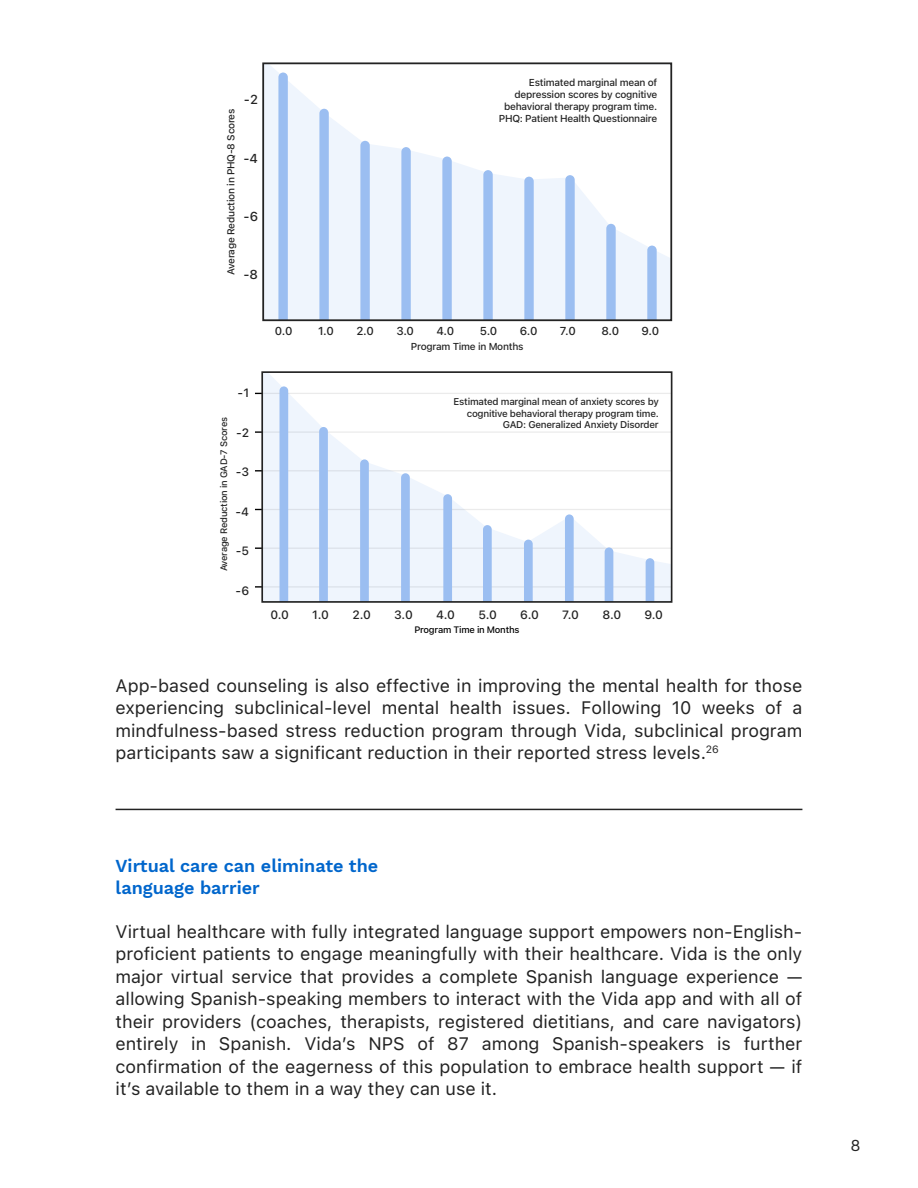
<style>
.page{position:relative;width:918px;height:1188px;background:#fff}
.page>*{position:absolute;margin:0;border:0;box-sizing:border-box;transform-origin:0 0}
.t1{font:18px/22.5px "SF Pro Text";color:#232323;text-align:justify}
.t2{font:600 18px/21.6px "Work Sans";color:#06c}
.t3{font:16.5px "Work Sans";color:#232323}
.t4{font:500 12.9px "SF Pro Text";color:#232323}
.t5{font:500 12px "SF Pro Text";color:#232323}
.t6{font:500 11.4px "SF Pro Text";color:#232323}
.t7{font:500 10.05px/12px "SF Pro Text";letter-spacing:-.025em;color:#232323;text-align:right}
.t8{font:500 9.75px/11.7px "SF Pro Text";letter-spacing:-.025em;color:#232323;text-align:right}
.t9{font:500 9.3px "SF Pro Text";letter-spacing:-.025em;color:#232323}
.t10{font:500 9.3px "SF Pro Text";letter-spacing:-.025em;color:#000}
</style>
<div class="page">
<div style="left:262px;top:372px;width:410px;height:230px;background:#eff5fd"></div>
<svg style="left:270px;top:374px;width:399px;height:190px;fill:#fff"></svg>
<hr style="left:255px;top:393px;width:417px;height:1px;background:#000">
<hr style="left:255px;top:431px;width:417px;height:2px;background:#000">
<hr style="left:255px;top:470px;width:417px;height:1px;background:#000">
<hr style="left:255px;top:509px;width:417px;height:1px;background:#000">
<hr style="left:255px;top:548px;width:417px;height:1px;background:#000">
<hr style="left:255px;top:586px;width:417px;height:2px;background:#000">
<div style="left:280px;top:386px;width:8px;height:214px;background:#9bbef1"></div>
<svg style="left:319px;top:427px;width:9px;height:173px;background:#9dbff1"></svg>
<svg style="left:360px;top:459px;width:9px;height:141px"></svg>
<svg style="left:401px;top:473px;width:9px;height:127px"></svg>
<svg style="left:443px;top:494px;width:9px;height:106px"></svg>
<svg style="left:483px;top:525px;width:9px;height:75px"></svg>
<svg style="left:524px;top:540px;width:9px;height:60px"></svg>
<svg style="left:565px;top:514px;width:9px;height:86px"></svg>
<svg style="left:605px;top:547px;width:8px;height:53px"></svg>
<svg style="left:646px;top:558px;width:8px;height:42px"></svg>
<div style="left:261px;top:371px;width:411px;height:232px;border:2px solid #232323"></div>
<div style="left:263px;top:63px;width:408px;height:257px;background:#eff5fd"></div>
<svg style="left:271px;top:65px;width:398px;height:192px;fill:#fff"></svg>
<svg style="left:278px;top:73px;width:10px;height:245px;background:#a0c1f1"></svg>
<svg style="left:319px;top:109px;width:10px;height:209px;background:#a0c1f1"></svg>
<svg style="left:360px;top:141px;width:10px;height:177px;background:#a0c1f1"></svg>
<svg style="left:401px;top:147px;width:10px;height:171px;background:#a0c1f1"></svg>
<svg style="left:442px;top:157px;width:10px;height:161px;background:#a0c1f1"></svg>
<svg style="left:483px;top:170px;width:10px;height:148px"></svg>
<svg style="left:524px;top:177px;width:10px;height:141px"></svg>
<svg style="left:565px;top:175px;width:10px;height:143px"></svg>
<svg style="left:606px;top:224px;width:10px;height:94px"></svg>
<svg style="left:647px;top:246px;width:10px;height:72px"></svg>
<div style="left:262px;top:62px;width:410px;height:259px;border:2px solid #232323"></div>
<hr style="left:116px;top:809px;width:686px;height:1px;background:#232323">
<p class="t7" style="left:225px;top:275px;width:168px;rotate:-90deg">Average Reduction in PHQ-8 Scores</p>
<p class="t4" style="left:244px;top:92px;width:16px">-2</p>
<p class="t4" style="left:243px;top:151px;width:16px">-4</p>
<p class="t4" style="left:243px;top:209px;width:16px">-6</p>
<p class="t4" style="left:243px;top:267px;width:16px">-8</p>
<p class="t7" style="left:499px;top:77px;width:160px">Estimated marginal mean of depression scores by cognitive behavioral therapy program time.<br>PHQ: Patient Health Questionnaire</p>
<p class="t5" style="left:238px;top:386px;width:13px">-1</p>
<p class="t5" style="left:236px;top:425px;width:15px">-2</p>
<p class="t5" style="left:236px;top:465px;width:15px">-3</p>
<p class="t5" style="left:236px;top:505px;width:15px">-4</p>
<p class="t5" style="left:236px;top:544px;width:15px">-5</p>
<p class="t5" style="left:236px;top:584px;width:15px">-6</p>
<p class="t9" style="left:219px;top:571px;width:156px;rotate:-90deg">Average Reduction in GAD-7 Scores</p>
<p class="t6" style="left:275px;top:325px;width:19px">0.0</p>
<p class="t6" style="left:318px;top:325px;width:17px">1.0</p>
<p class="t6" style="left:356px;top:325px;width:19px">2.0</p>
<p class="t6" style="left:396px;top:325px;width:19px">3.0</p>
<p class="t6" style="left:436px;top:325px;width:19px">4.0</p>
<p class="t6" style="left:480px;top:325px;width:19px">5.0</p>
<p class="t6" style="left:520px;top:325px;width:19px">6.0</p>
<p class="t6" style="left:560px;top:325px;width:17px">7.0</p>
<p class="t6" style="left:601px;top:325px;width:19px">8.0</p>
<p class="t6" style="left:642px;top:325px;width:19px">9.0</p>
<p class="t7" style="left:411px;top:340px;width:114px">Program Time in Months</p>
<p class="t8" style="left:454px;top:396px;width:207px">Estimated marginal mean of anxiety scores by cognitive behavioral therapy program time.<br>GAD: Generalized Anxiety Disorder</p>
<p class="t5" style="left:270px;top:608px;width:20px">0.0</p>
<p class="t5" style="left:312px;top:608px;width:18px">1.0</p>
<p class="t5" style="left:352px;top:608px;width:20px">2.0</p>
<p class="t5" style="left:394px;top:608px;width:20px">3.0</p>
<p class="t5" style="left:436px;top:608px;width:20px">4.0</p>
<p class="t5" style="left:478px;top:608px;width:20px">5.0</p>
<p class="t5" style="left:520px;top:608px;width:20px">6.0</p>
<p class="t5" style="left:562px;top:608px;width:18px">7.0</p>
<p class="t5" style="left:602px;top:608px;width:20px">8.0</p>
<p class="t5" style="left:645px;top:608px;width:20px">9.0</p>
<p class="t10" style="left:414px;top:625px;width:107px">Program Time in Months</p>
<p class="t1" style="left:116px;top:674px;width:688px">App-based counseling is also effective in improving the mental health for those experiencing subclinical-level mental health issues. Following 10 weeks of a mindfulness-based stress reduction program through Vida, subclinical program participants saw a significant reduction in their reported stress levels.<sup>26</sup></p>
<p class="t2" style="left:116px;top:854px;width:264px">Virtual care can eliminate the language barrier</p>
<p class="t1" style="left:116px;top:920px;width:688px">Virtual healthcare with fully integrated language support empowers non-English&shy;proficient patients to engage meaningfully with their healthcare. Vida is the only major virtual service that provides a complete Spanish language experience — allowing Spanish-speaking members to interact with the Vida app and with all of their providers (coaches, therapists, registered dietitians, and care navigators) entirely in Spanish. Vida’s NPS of 87 among Spanish-speakers is further confirmation of the eagerness of this population to embrace health support — if it’s available to them in a way they can use it.</p>
<p class="t3" style="left:850px;top:1133px;width:12px">8</p>
</div>
